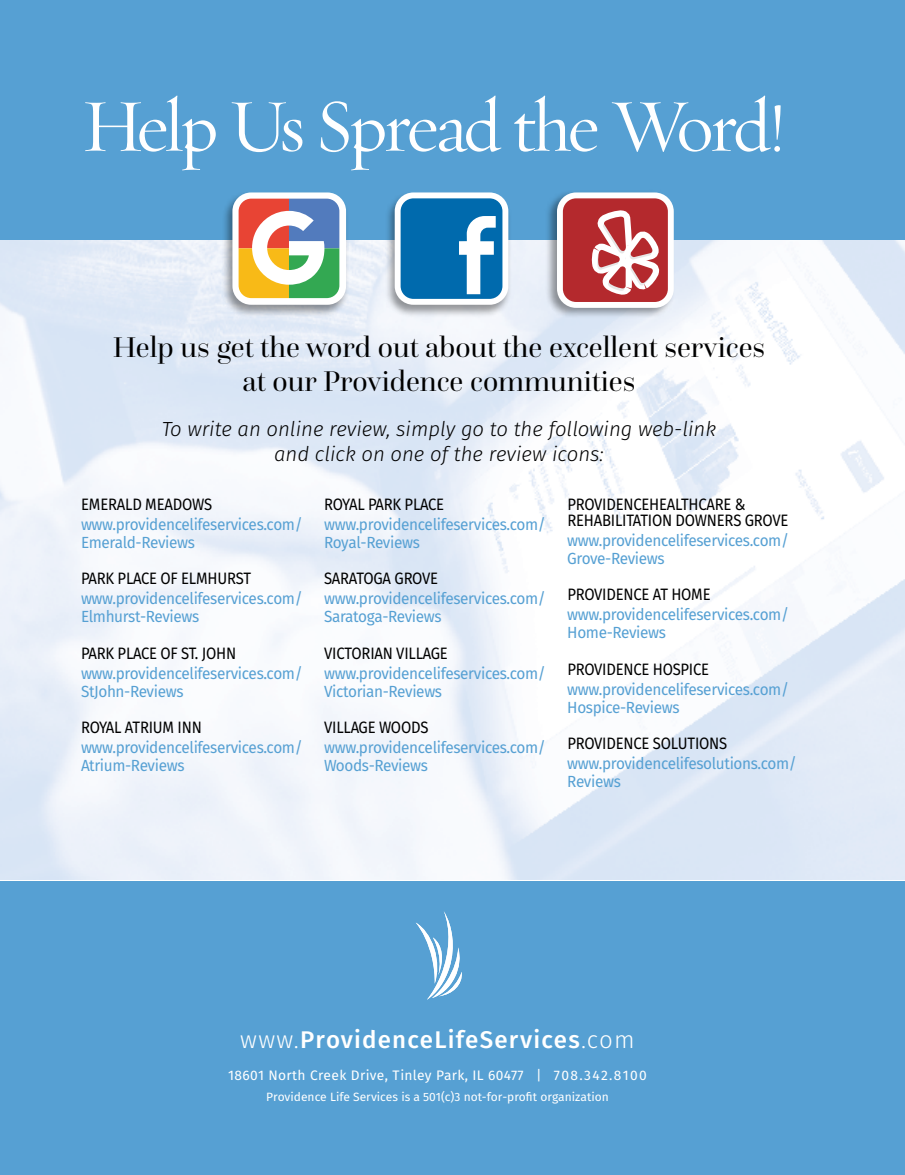
<style>
.page{position:relative;width:905px;height:1175px;background:#fff}
.page>*{position:absolute;margin:0;border:0;box-sizing:border-box;transform-origin:0 0}
.t1{font:75.3px "Requiem Display HTF Roman";letter-spacing:-.04em;color:#fff}
.t2{font:29.85px/34px "Questa Grande";color:#000;text-align:center}
.t3{font:500 24.15px "Fira Sans";letter-spacing:.04em;color:#fff}
.t4{font:italic 300 20.4px/24.5px "Fira Sans";color:#000;text-align:center}
.t5{font:16.5px/16px "Fira Sans";letter-spacing:-.015em;color:#000;scale:.9 1}
.t6{font:16.2px/18px "Fira Sans";letter-spacing:-.025em;color:#56a0d3;scale:.95 1}
.t7{font:13.8px "Fira Sans";letter-spacing:.025em;color:#fff}
.t8{font:12px "Fira Sans";color:#fff}
.s1{font-weight:300}
</style>
<div class="page">
<img style="left:0;top:239px;width:904px;height:640px">
<div style="left:0;top:881px;width:904px;height:293px;background:#56a0d3"></div>
<svg style="left:416px;top:911px;width:46px;height:88px"></svg>
<div style="left:0;top:0;width:904px;height:239px;background:#56a0d3"></div>
<div style="left:384px;top:191px;width:127px;height:126px;background:#000;opacity:.4"></div>
<div style="left:397px;top:195px;width:108px;height:107px;background:#006aad;border-radius:16px"></div>
<div style="left:395px;top:192px;width:113px;height:113px;border:6px solid #fff;border-radius:16px"></div>
<svg style="left:459px;top:216px;width:36px;height:78px"></svg>
<div style="left:544px;top:189px;width:131px;height:129px;background:#000;opacity:.4"></div>
<div style="left:560px;top:195px;width:110px;height:110px;background:#b4292d;border-radius:16px"></div>
<div style="left:557px;top:192px;width:116px;height:116px;border:6px solid #fff;border-radius:16px"></div>
<svg style="left:582px;top:201px;width:87px;height:617px"></svg>
<div style="left:222px;top:191px;width:127px;height:126px;background:#000;opacity:.4"></div>
<div style="left:232px;top:192px;width:114px;height:113px;border:6px solid #fff;border-radius:16px"></div>
<svg style="left:238px;top:199px;width:101px;height:99px"></svg>
<h1 class="t1" style="left:81px;top:82px;width:706px">Help Us Spread the Word!</h1>
<h2 class="t2" style="left:113px;top:330px;width:653px">Help us get the word out about the excellent services at our Providence communities</h2>
<p class="t4" style="left:162px;top:417px;width:555px">To write an online review, simply go to the following web-link and click on one of the review icons:</p>
<p class="t5" style="left:81px;top:495px;width:147px">Emerald Meadows</p>
<p class="t6" style="left:81px;top:515px;width:235px">www.providencelifeservices.com/<br>Emerald-Reviews</p>
<p class="t5" style="left:81px;top:570px;width:191px">Park Place of Elmhurst</p>
<p class="t6" style="left:81px;top:589px;width:235px">www.providencelifeservices.com/<br>Elmhurst-Reviews</p>
<p class="t5" style="left:81px;top:644px;width:174px">Park Place of St. John</p>
<p class="t6" style="left:81px;top:663px;width:235px">www.providencelifeservices.com/<br>StJohn-Reviews</p>
<p class="t5" style="left:81px;top:719px;width:136px">Royal Atrium I nn</p>
<p class="t6" style="left:81px;top:738px;width:235px">www.providencelifeservices.com/<br>Atrium-Reviews</p>
<p class="t5" style="left:324px;top:495px;width:135px">Royal Park Place</p>
<p class="t6" style="left:324px;top:515px;width:235px">www.providencelifeservices.com/<br>Royal-Reviews</p>
<p class="t5" style="left:324px;top:570px;width:128px">Saratoga Grove</p>
<p class="t6" style="left:324px;top:589px;width:235px">www.providencelifeservices.com/<br>Saratoga-Reviews</p>
<p class="t5" style="left:324px;top:644px;width:139px">Victorian Village</p>
<p class="t6" style="left:324px;top:663px;width:235px">www.providencelifeservices.com/<br>Victorian-Reviews</p>
<p class="t5" style="left:324px;top:719px;width:117px">Village Woods</p>
<p class="t6" style="left:324px;top:738px;width:235px">www.providencelifeservices.com/<br>Woods-Reviews</p>
<p class="t5" style="left:567px;top:495px;width:247px">ProvidenceH ealthcare &amp;<br>Rehabilitation Downers Grove</p>
<p class="t6" style="left:567px;top:531px;width:235px">www.providencelifeservices.com/<br>Grove-Reviews</p>
<p class="t5" style="left:567px;top:586px;width:161px">Providence at Home</p>
<p class="t6" style="left:567px;top:605px;width:235px">www.providencelifeservices.com/<br>H ome-Reviews</p>
<p class="t5" style="left:567px;top:660px;width:159px">Providence Hospice</p>
<p class="t6" style="left:567px;top:679px;width:235px">www.providencelifeservices.com/<br>H ospice-Reviews</p>
<p class="t5" style="left:567px;top:735px;width:179px">Providence Solutions</p>
<p class="t6" style="left:567px;top:754px;width:243px">www.providencelifesolutions.com/<br>Reviews</p>
<h3 class="t3" style="left:240px;top:1020px;width:396px"><span class="s1">www.</span>ProvidenceLifeServices<span class="s1">.com</span></h3>
<p class="t7" style="left:228px;top:1064px;width:420px">18601 N orth Creek D rive, Tinley Park, I L 60477 | 708.342.8100</p>
<p class="t8" style="left:266px;top:1088px;width:344px">Providence Life Services is a 501(c)3 not-for-profit organization</p>
</div>
